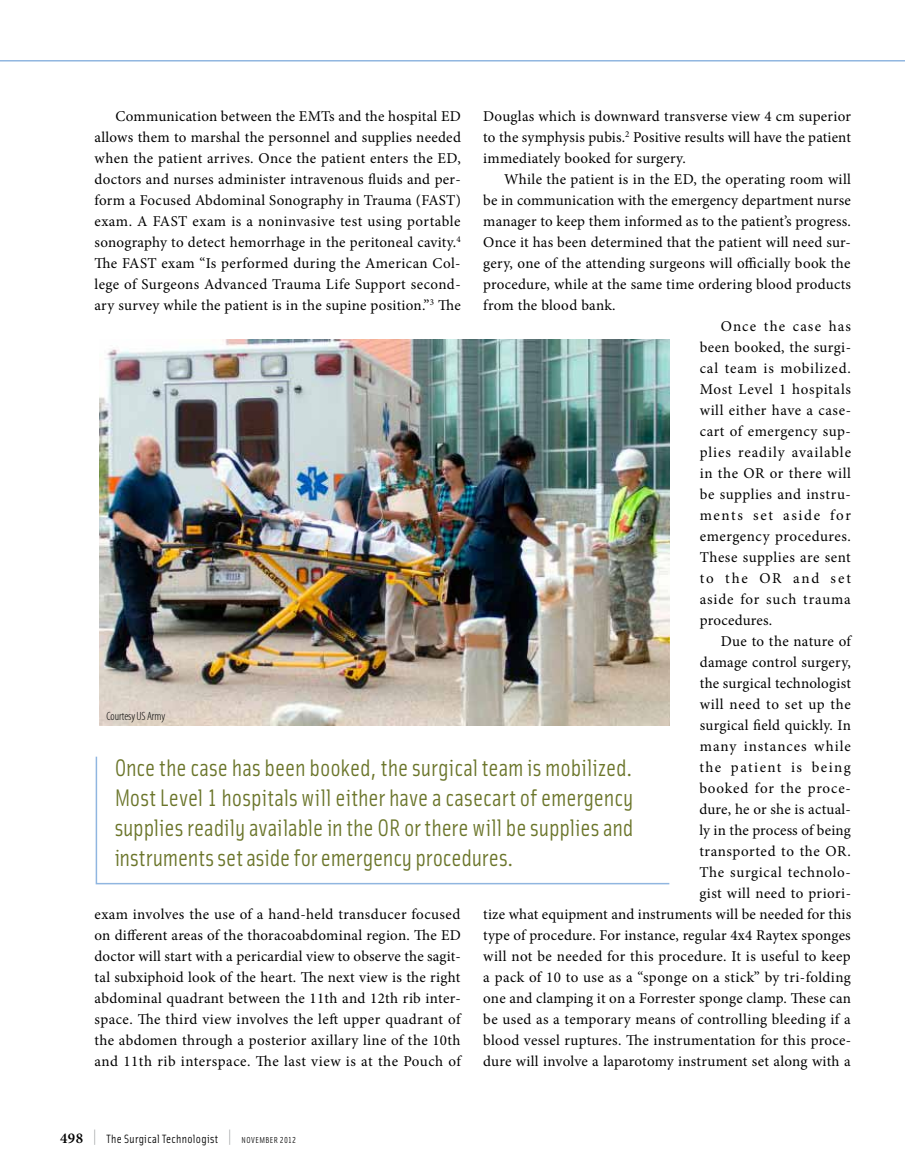
<style>
.page{position:relative;width:905px;height:1175px;background:#fff}
.page>*{position:absolute;margin:0;border:0;box-sizing:border-box;transform-origin:0 0}
.t1{font:24px/30px "Solex Regular Lining";letter-spacing:-.005em;color:#6b752a;text-align:justify}
.t2{font:15px/21px "Minion Pro";letter-spacing:.02em;color:#000;text-align:justify}
.t3{font:12px "Solex";letter-spacing:.025em;color:#000}
.t4{font:300 condensed 12px "Myriad Pro";letter-spacing:-.005em;color:#000}
.s1{font-family:"Minion Pro";font-weight:600;font-size:15px}
.s2{font-family:"Solex Regular Lining";font-size:19.5px;color:#939598}
.s3{font-family:"Solex Regular Lining";font-size:8.7px}
</style>
<div class="page">
<hr style="left:0;top:60px;width:904px;height:2px;background:#90b6e0">
<img style="left:99px;top:339px;width:570px;height:387px">
<svg style="left:95px;top:756px;width:575px;height:129px"></svg>
<p class="t2" style="left:94px;top:106px;width:368px;text-indent:21px">Communication between the EMTs and the hospital ED allows them to marshal the personnel and supplies needed when the patient arrives. Once the patient enters the ED, doctors and nurses administer intravenous fluids and per&shy;form a Focused Abdominal Sonography in Trauma (FAST) exam. A FAST exam is a noninvasive test using portable sonography to detect hemorrhage in the peritoneal cavity.<sup>4<br></sup>The FAST exam “Is performed during the American Col&shy;lege of Surgeons Advanced Trauma Life Support second&shy;ary survey while the patient is in the supine position.”<sup>3</sup> The</p>
<p class="t2" style="left:483px;top:106px;width:369px">Douglas which is downward transverse view 4 cm superior to the symphysis pubis.<sup>2</sup> Positive results will have the patient immediately booked for surgery.</p>
<p class="t2" style="left:504px;top:169px;width:348px">While the patient is in the ED, the operating room will</p>
<p class="t2" style="left:483px;top:190px;width:369px">be in communication with the emergency department nurse</p>
<p class="t2" style="left:483px;top:211px;width:369px">manager to keep them informed as to the patient’s progress.</p>
<p class="t2" style="left:483px;top:232px;width:369px">Once it has been determined that the patient will need sur-</p>
<p class="t2" style="left:483px;top:253px;width:369px">gery, one of the attending surgeons will officially book the</p>
<p class="t2" style="left:483px;top:274px;width:369px">procedure, while at the same time ordering blood products</p>
<p class="t2" style="left:483px;top:295px;width:134px">from the blood bank.</p>
<p class="t2" style="left:720px;top:316px;width:132px">Once the case has</p>
<p class="t2" style="left:699px;top:337px;width:153px">been booked, the surgi-</p>
<p class="t2" style="left:699px;top:358px;width:153px">cal team is mobilized.</p>
<p class="t2" style="left:699px;top:379px;width:153px">Most Level 1 hospitals</p>
<p class="t2" style="left:699px;top:400px;width:153px">will either have a case-</p>
<p class="t2" style="left:699px;top:421px;width:153px">cart of emergency sup-</p>
<p class="t2" style="left:699px;top:442px;width:153px">plies readily available</p>
<p class="t2" style="left:699px;top:463px;width:153px">in the OR or there will</p>
<p class="t2" style="left:699px;top:484px;width:153px">be supplies and instru-</p>
<p class="t2" style="left:699px;top:505px;width:153px">ments set aside for</p>
<p class="t2" style="left:699px;top:526px;width:153px">emergency procedures.</p>
<p class="t2" style="left:699px;top:547px;width:153px">These supplies are sent</p>
<p class="t2" style="left:699px;top:568px;width:153px">to the OR and set</p>
<p class="t2" style="left:699px;top:589px;width:153px">aside for such trauma</p>
<p class="t2" style="left:699px;top:610px;width:74px">procedures.</p>
<p class="t2" style="left:720px;top:631px;width:133px">Due to the nature of</p>
<p class="t2" style="left:699px;top:652px;width:152px">damage control surgery,</p>
<p class="t2" style="left:699px;top:673px;width:153px">the surgical technologist</p>
<p class="t2" style="left:699px;top:694px;width:152px">will need to set up the</p>
<p class="t2" style="left:699px;top:715px;width:153px">surgical field quickly. In</p>
<p class="t2" style="left:699px;top:736px;width:153px">many instances while</p>
<p class="t2" style="left:699px;top:757px;width:153px">the patient is being</p>
<p class="t2" style="left:699px;top:778px;width:153px">booked for the proce-</p>
<p class="t2" style="left:699px;top:799px;width:153px">dure, he or she is actual-</p>
<p class="t2" style="left:699px;top:820px;width:153px">ly in the process of being</p>
<p class="t2" style="left:699px;top:841px;width:153px">transported to the OR.</p>
<p class="t2" style="left:699px;top:862px;width:153px">The surgical technolo-</p>
<p class="t2" style="left:699px;top:883px;width:153px">gist will need to priori-</p>
<p class="t2" style="left:483px;top:904px;width:369px">tize what equipment and instruments will be needed for this</p>
<p class="t2" style="left:483px;top:925px;width:369px">type of procedure. For instance, regular 4x4 Raytex sponges</p>
<p class="t2" style="left:483px;top:946px;width:369px">will not be needed for this procedure. It is useful to keep</p>
<p class="t2" style="left:483px;top:967px;width:369px">a pack of 10 to use as a “sponge on a stick” by tri-folding</p>
<p class="t2" style="left:483px;top:988px;width:369px">one and clamping it on a Forrester sponge clamp. These can</p>
<p class="t2" style="left:483px;top:1009px;width:369px">be used as a temporary means of controlling bleeding if a</p>
<p class="t2" style="left:483px;top:1030px;width:369px">blood vessel ruptures. The instrumentation for this proce-</p>
<p class="t2" style="left:483px;top:1051px;width:369px">dure will involve a laparotomy instrument set along with a</p>
<p class="t4" style="left:107px;top:708px;width:60px">Courtesy US Army</p>
<p class="t1" style="left:114px;top:752px;width:520px">Once the case has been booked, the surgical team is mobilized.<br>Most Level 1 hospitals will either have a casecart of emergency supplies readily available in the OR or there will be supplies and instruments set aside for emergency procedures.</p>
<p class="t2" style="left:94px;top:904px;width:369px;text-align:left">exam involves the use of a hand-held transducer focused on different areas of the thoracoabdominal region. The ED doctor will start with a pericardial view to observe the sagit&shy;tal subxiphoid look of the heart. The next view is the right abdominal quadrant between the 11th and 12th rib inter&shy;space. The third view involves the left upper quadrant of the abdomen through a posterior axillary line of the 10th and 11th rib interspace. The last view is at the Pouch of</p>
<p class="t3" style="left:60px;top:1130px;width:237px"><span class="s1">498</span> <span class="s2">|</span> The Surgical Technologist <span class="s2">|</span> <span class="s3">NOVEMBER 2012</span></p>
</div>
